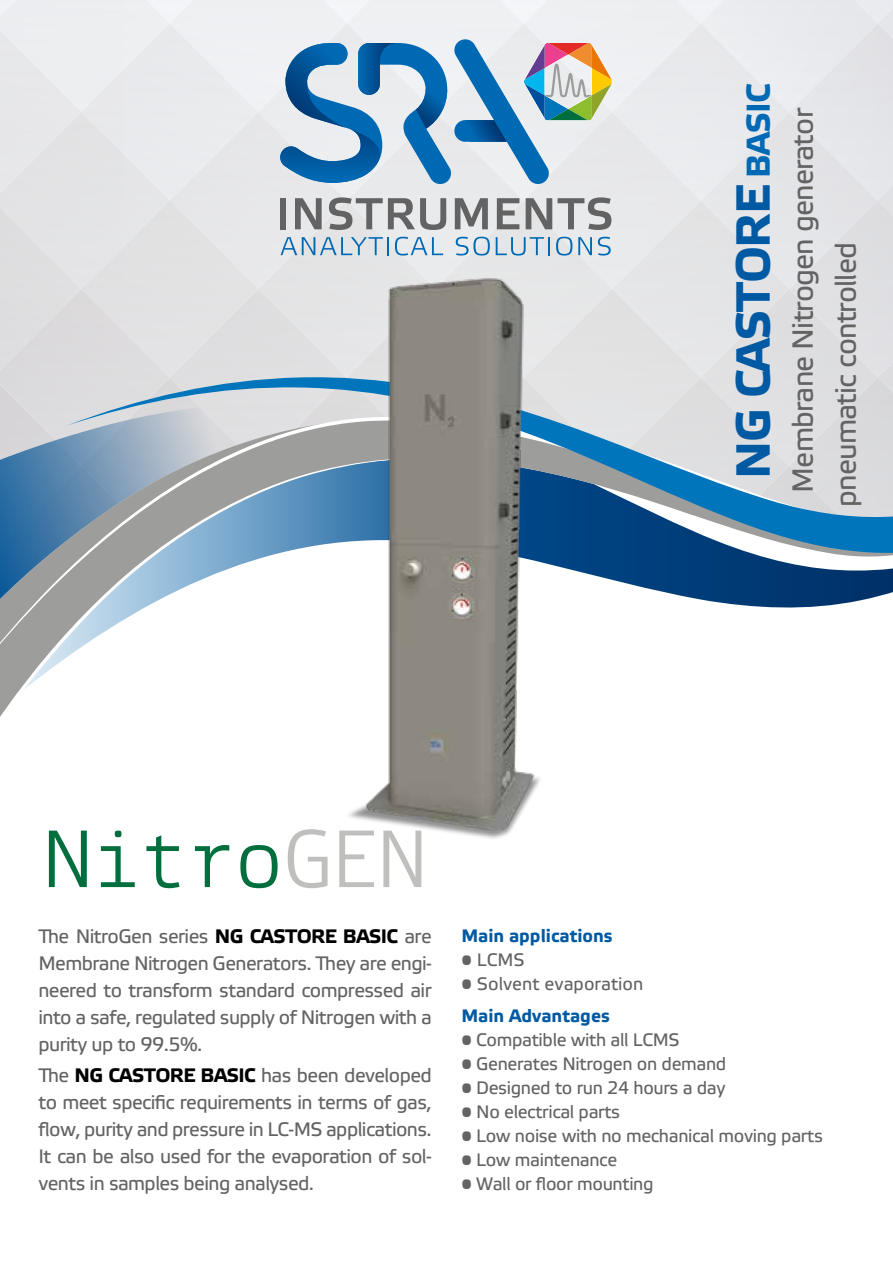
<style>
.page{position:relative;width:893px;height:1263px;background:#fff}
.page>*{position:absolute;margin:0;border:0;box-sizing:border-box;transform-origin:0 0}
.t1{font:81px "Elektra Mono Light Pro";letter-spacing:-.01em;color:#006e3d}
.t2{font:700 47.85px "Elektra Text Pro";letter-spacing:-.03em;color:#0059a3}
.t3{font:29.1px/42.9px "Elektra Text Pro";letter-spacing:-.03em;color:#646363}
.t4{font:19.5px/27px "Elektra Text Pro";letter-spacing:-.03em;color:#646363;text-align:justify}
.t5{font:18px "Elektra Text Pro";letter-spacing:-.02em;color:#646363}
.t6{font:700 18px "Elektra Text Pro";color:#0059a3}
.t7{font:18px "Elektra Text Pro";color:#646363}
.s1{font-size:33px;color:#0069b4}
.s2{color:#bfbfbe}
.s3{font-weight:700;color:#000}
</style>
<div class="page">
<img style="left:170px;top:0;width:177px;height:375px">
<img style="left:347px;top:0;width:177px;height:255px">
<div style="left:128px;top:0;width:84px;height:23px;background:#eeeff2"></div>
<div style="left:305px;top:0;width:84px;height:23px;background:#eef0f2"></div>
<div style="left:789px;top:23px;width:104px;height:352px;background:#e2e3e6"></div>
<div style="left:481px;top:0;width:86px;height:23px;background:#eef0f3"></div>
<div style="left:658px;top:0;width:86px;height:23px;background:#eceef0"></div>
<svg style="left:0;top:415px;width:893px;height:193px"></svg>
<svg style="left:0;top:454px;width:346px;height:263px"></svg>
<svg style="left:67px;top:375px;width:826px;height:180px;background:#9ab2c5"></svg>
<img style="left:346px;top:255px;width:201px;height:584px">
<div style="left:280px;top:198px;width:6px;height:31px;background:#646363"></div>
<svg style="left:295px;top:198px;width:27px;height:31px"></svg>
<svg style="left:329px;top:197px;width:117px;height:33px;background:#b0b0b1"></svg>
<svg style="left:455px;top:198px;width:33px;height:31px"></svg>
<svg style="left:497px;top:198px;width:22px;height:31px"></svg>
<svg style="left:526px;top:197px;width:85px;height:33px;background:#aeaeaf"></svg>
<svg style="left:281px;top:237px;width:108px;height:18px;background:#afc8da"></svg>
<svg style="left:395px;top:237px;width:48px;height:19px"></svg>
<svg style="left:456px;top:237px;width:34px;height:19px"></svg>
<svg style="left:496px;top:237px;width:54px;height:19px"></svg>
<svg style="left:556px;top:237px;width:16px;height:19px"></svg>
<svg style="left:578px;top:237px;width:14px;height:18px"></svg>
<svg style="left:598px;top:237px;width:13px;height:19px"></svg>
<svg style="left:279px;top:38px;width:334px;height:146px;background:#98b7ce"></svg>
<h2 class="t2" style="left:727px;top:479px;width:397px;rotate:-90deg">NG CASTORE <span class="s1">BASIC</span></h2>
<h3 class="t3" style="left:782px;top:507px;width:400px;text-indent:14px;rotate:-90deg">Membrane Nitrogen generator pneumatic controlled</h3>
<h1 class="t1" style="left:44px;top:816px;width:385px">Nitro<span class="s2">GEN</span></h1>
<p class="t4" style="left:38px;top:923px;width:395px">The NitroGen series <span class="s3">NG CASTORE BASIC</span> are Membrane Nitrogen Generators. They are engi&shy;neered to transform standard compressed air into a safe, regulated supply of Nitrogen with a purity up to 99.5%.</p>
<p class="t4" style="left:38px;top:1062px;width:395px">The <span class="s3">NG CASTORE BASIC</span> has been developed to meet specific requirements in terms of gas, flow, purity and pressure in LC-MS applications.<br>It can be also used for the evaporation of sol&shy;vents in samples being analysed.</p>
<p class="t6" style="left:461px;top:925px;width:153px">Main applications</p>
<p class="t5" style="left:461px;top:950px;width:65px">• LCMS</p>
<p class="t7" style="left:461px;top:974px;width:184px">• Solvent evaporation</p>
<p class="t6" style="left:461px;top:1006px;width:150px">Main Advantages</p>
<p class="t5" style="left:461px;top:1030px;width:220px">• Compatible with all LCMS</p>
<p class="t5" style="left:461px;top:1054px;width:266px">• Generates Nitrogen on demand</p>
<p class="t5" style="left:461px;top:1078px;width:266px">• Designed to run 24 hours a day</p>
<p class="t5" style="left:461px;top:1102px;width:160px">• No electrical parts</p>
<p class="t5" style="left:461px;top:1126px;width:363px">• Low noise with no mechanical moving parts</p>
<p class="t5" style="left:461px;top:1150px;width:157px">• Low maintenance</p>
<p class="t5" style="left:461px;top:1174px;width:194px">• Wall or floor mounting</p>
</div>
